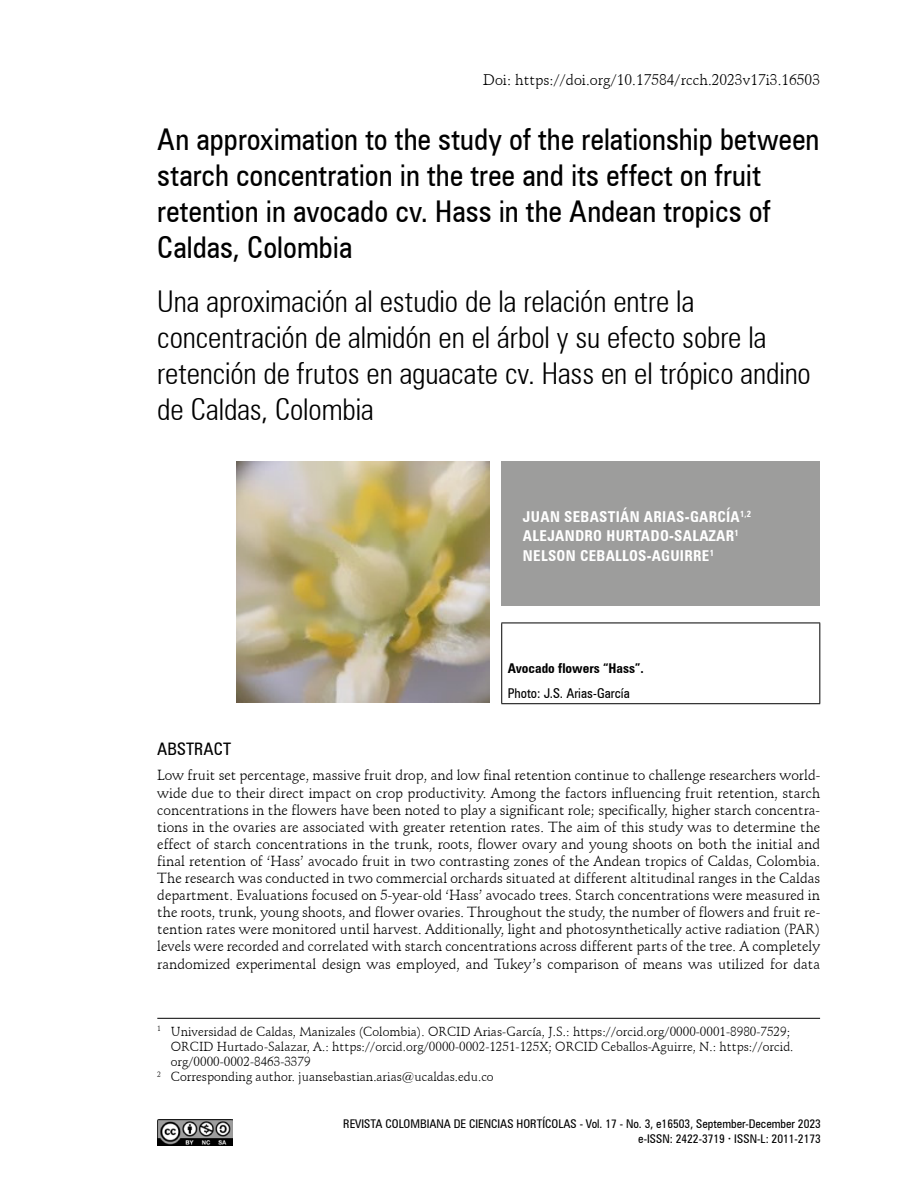
<style>
.page{position:relative;width:918px;height:1188px;background:#fff}
.page>*{position:absolute;margin:0;border:0;box-sizing:border-box;transform-origin:0 0}
.t1{font:300 condensed 30px/36px "Zurich BT";letter-spacing:-.005em;color:#000}
.t2{font:condensed 30px/36px "Zurich BT";color:#000}
.t3{font:condensed 17.25px "Zurich BT";color:#000}
.t4{font:700 condensed 15px/19.5px "Zurich BT";letter-spacing:.02em;color:#fff}
.t5{font:15px "Schneidler BT";color:#000}
.t6{font:14.25px/17.1px "Schneidler BT";color:#000;text-align:justify}
.t7{font:condensed 13.5px "Zurich BT";color:#000}
.t8{font:700 condensed 13.5px "Zurich BT";color:#000}
.t9{font:12.75px "Schneidler BT";color:#000}
.t10{font:condensed 12px/14.4px "Zurich BT";color:#000;text-align:right}
.s1{font-family:"Schneidler BT";font-weight:700;font-stretch:normal}
</style>
<div class="page">
<img style="left:157px;top:1119px;width:76px;height:26px">
<div style="left:502px;top:461px;width:318px;height:145px;background:#9d9d9c"></div>
<hr style="left:501px;top:623px;width:319px;height:1px;background:#000">
<hr style="left:501px;top:623px;width:1px;height:80px;background:#000">
<hr style="left:819px;top:623px;width:1px;height:80px;background:#000">
<hr style="left:501px;top:703px;width:319px;height:1px;background:#000">
<hr style="left:157px;top:1018px;width:663px;height:1px;background:#000">
<img style="left:237px;top:461px;width:253px;height:241px">
<p class="t5" style="left:483px;top:70px;width:338px">Doi: https://doi.org/10.17584/rcch.2023v17i3.16503</p>
<h1 class="t2" style="left:157px;top:121px;width:664px">An approximation to the study of the relationship between starch concentration in the tree and its effect on fruit retention in avocado cv. Hass in the Andean tropics of Caldas, Colombia</h1>
<h1 class="t1" style="left:157px;top:283px;width:655px">Una aproximación al estudio de la relación entre la concentración de almidón en el árbol y su efecto sobre la retención de frutos en aguacate cv. Hass en el trópico andino de Caldas, Colombia</h1>
<p class="t4" style="left:523px;top:507px;width:230px">JUAN SEBASTIÁN ARIAS-GARCÍA<sup>1,2<br></sup>ALEJANDRO HURTADO-SALAZAR<sup>1<br></sup>NELSON CEBALLOS-AGUIRRE<sup>1</sup></p>
<p class="t8" style="left:508px;top:660px;width:138px">Avocado flowers “Hass”.</p>
<p class="t7" style="left:508px;top:685px;width:124px">Photo: J.S. Arias-García</p>
<p class="t3" style="left:157px;top:738px;width:75px">ABSTRACT</p>
<p class="t6" style="left:157px;top:767px;width:664px">Low fruit set percentage, massive fruit drop, and low final retention continue to challenge researchers world&shy;wide due to their direct impact on crop productivity. Among the factors influencing fruit retention, starch concentrations in the flowers have been noted to play a significant role; specifically, higher starch concentra&shy;tions in the ovaries are associated with greater retention rates. The aim of this study was to determine the effect of starch concentrations in the trunk, roots, flower ovary and young shoots on both the initial and final retention of ‘Hass’ avocado fruit in two contrasting zones of the Andean tropics of Caldas, Colombia.<br>The research was conducted in two commercial orchards situated at different altitudinal ranges in the Caldas department. Evaluations focused on 5-year-old ‘Hass’ avocado trees. Starch concentrations were measured in the roots, trunk, young shoots, and flower ovaries. Throughout the study, the number of flowers and fruit re&shy;tention rates were monitored until harvest. Additionally, light and photosynthetically active radiation (PAR) levels were recorded and correlated with starch concentrations across different parts of the tree. A completely randomized experimental design was employed, and Tukey’s comparison of means was utilized for data</p>
<p class="t9" style="left:157px;top:1023px;width:634px"><sup>1</sup> Universidad de Caldas, Manizales (Colombia). ORCID Arias-García, J.S.: https://orcid.org/0000-0001-8980-7529;</p>
<p class="t9" style="left:171px;top:1039px;width:624px">ORCID Hurtado-Salazar, A.: https://orcid.org/0000-0002-1251-125X; ORCID Ceballos-Aguirre, N.: https://orcid.</p>
<p class="t9" style="left:171px;top:1054px;width:141px">org/0000-0002-8463-3379</p>
<p class="t9" style="left:157px;top:1069px;width:338px"><sup>2</sup> Corresponding author. juansebastian.arias@ucaldas.edu.co</p>
<p class="t10" style="left:343px;top:1117px;width:479px">REVISTA COLOMBIANA DE CIENCIAS HORTÍCOLAS - Vol. 17 - No. 3, e16503, September-December 2023 e-ISSN: 2422-3719 <span class="s1">·</span> ISSN-L: 2011-2173</p>
</div>
